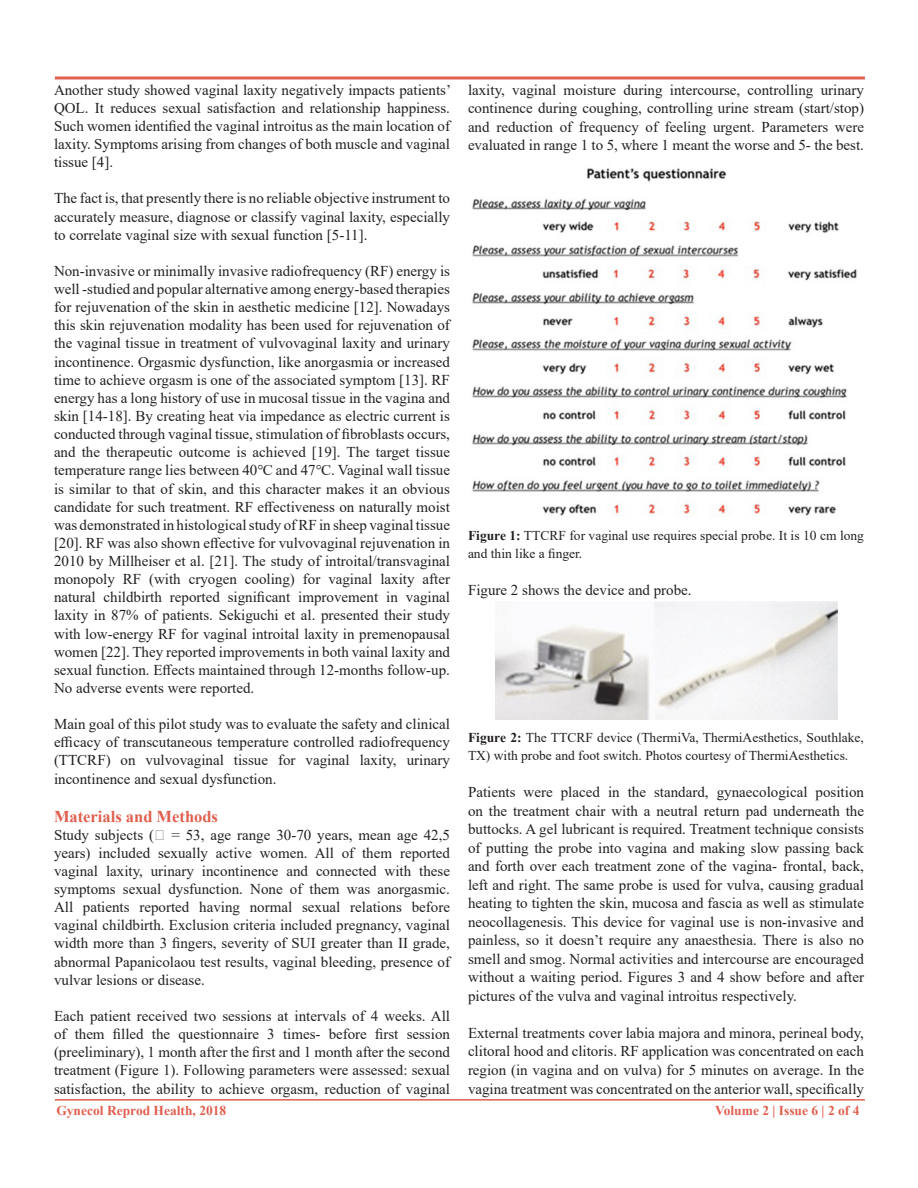
<style>
.page{position:relative;width:918px;height:1188px;background:#fff}
.page>*{position:absolute;margin:0;border:0;box-sizing:border-box;transform-origin:0 0}
.t1{font:700 16.5px "Times New Roman";color:#e05f4f}
.t2{font:15px/18.1px "Times New Roman";color:#231f20;text-align:justify}
.t3{font:13.5px/18.6px "Times New Roman";color:#231f20}
.t4{font:700 13.5px "Times New Roman";color:#e05f4f}
.s1{font-weight:700}
</style>
<div class="page">
<hr style="left:55px;top:1099px;width:810px;height:2px;background:#e05f4f">
<svg style="left:54px;top:76px;width:811px;height:4px;background:#e7867a"></svg>
<img style="left:472px;top:168px;width:385px;height:348px">
<img style="left:495px;top:601px;width:343px;height:118px">
<p class="t2" style="left:54px;top:80px;width:399px">Another study showed vaginal laxity negatively impacts patients’ QOL. It reduces sexual satisfaction and relationship happiness.<br>Such women identified the vaginal introitus as the main location of laxity. Symptoms arising from changes of both muscle and vaginal tissue [4].</p>
<p class="t2" style="left:54px;top:189px;width:398px">The fact is, that presently there is no reliable objective instrument to accurately measure, diagnose or classify vaginal laxity, especially to correlate vaginal size with sexual function [5-11].</p>
<p class="t2" style="left:54px;top:261px;width:398px">Non-invasive or minimally invasive radiofrequency (RF) energy is well -studied and popular alternative among energy-based therapies for rejuvenation of the skin in aesthetic medicine [12]. Nowadays this skin rejuvenation modality has been used for rejuvenation of the vaginal tissue in treatment of vulvovaginal laxity and urinary incontinence. Orgasmic dysfunction, like anorgasmia or increased time to achieve orgasm is one of the associated symptom [13]. RF energy has a long history of use in mucosal tissue in the vagina and skin [14-18]. By creating heat via impedance as electric current is conducted through vaginal tissue, stimulation of fibroblasts occurs, and the therapeutic outcome is achieved [19]. The target tissue temperature range lies between 40℃ and 47℃. Vaginal wall tissue is similar to that of skin, and this character makes it an obvious candidate for such treatment. RF effectiveness on naturally moist was demonstrated in histological study of RF in sheep vaginal tissue [20]. RF was also shown effective for vulvovaginal rejuvenation in 2010 by Millheiser et al. [21]. The study of introital/transvaginal monopoly RF (with cryogen cooling) for vaginal laxity after natural childbirth reported significant improvement in vaginal laxity in 87% of patients. Sekiguchi et al. presented their study with low-energy RF for vaginal introital laxity in premenopausal women [22]. They reported improvements in both vainal laxity and sexual function. Effects maintained through 12-months follow-up.<br>No adverse events were reported.</p>
<p class="t2" style="left:54px;top:715px;width:398px">Main goal of this pilot study was to evaluate the safety and clinical efficacy of transcutaneous temperature controlled radiofrequency (TTCRF) on vulvovaginal tissue for vaginal laxity, urinary incontinence and sexual dysfunction.</p>
<p class="t1" style="left:54px;top:804px;width:166px">Materials and Methods</p>
<p class="t2" style="left:54px;top:825px;width:398px">Study subjects (<span class="s1">⁪</span> = 53, age range 30-70 years, mean age 42,5 years) included sexually active women. All of them reported vaginal laxity, urinary incontinence and connected with these symptoms sexual dysfunction. None of them was anorgasmic.<br>All patients reported having normal sexual relations before vaginal childbirth. Exclusion criteria included pregnancy, vaginal width more than 3 fingers, severity of SUI greater than II grade, abnormal Papanicolaou test results, vaginal bleeding, presence of vulvar lesions or disease.</p>
<p class="t2" style="left:54px;top:1006px;width:398px">Each patient received two sessions at intervals of 4 weeks. All of them filled the questionnaire 3 times- before first session (preeliminary), 1 month after the first and 1 month after the second treatment (Figure 1). Following parameters were assessed: sexual satisfaction, the ability to achieve orgasm, reduction of vaginal</p>
<p class="t2" style="left:468px;top:80px;width:398px;line-height:18.6px">laxity, vaginal moisture during intercourse, controlling urinary continence during coughing, controlling urine stream (start/stop) and reduction of frequency of feeling urgent. Parameters were evaluated in range 1 to 5, where 1 meant the worse and 5- the best.</p>
<p class="t3" style="left:468px;top:525px;width:398px"><span class="s1">Figure 1:</span> TTCRF for vaginal use requires special probe. It is 10 cm long and thin like a finger.</p>
<p class="t2" style="left:468px;top:581px;width:225px">Figure 2 shows the device and probe.</p>
<p class="t3" style="left:468px;top:727px;width:398px"><span class="s1">Figure 2:</span> The TTCRF device (ThermiVa, ThermiAesthetics, Southlake,<br>TX) with probe and foot switch. Photos courtesy of ThermiAesthetics.</p>
<p class="t2" style="left:468px;top:782px;width:398px;line-height:18.6px">Patients were placed in the standard, gynaecological position on the treatment chair with a neutral return pad underneath the buttocks. A gel lubricant is required. Treatment technique consists of putting the probe into vagina and making slow passing back and forth over each treatment zone of the vagina- frontal, back, left and right. The same probe is used for vulva, causing gradual heating to tighten the skin, mucosa and fascia as well as stimulate neocollagenesis. This device for vaginal use is non-invasive and painless, so it doesn’t require any anaesthesia. There is also no smell and smog. Normal activities and intercourse are encouraged without a waiting period. Figures 3 and 4 show before and after pictures of the vulva and vaginal introitus respectively.</p>
<p class="t2" style="left:468px;top:1023px;width:398px;line-height:18.6px">External treatments cover labia majora and minora, perineal body, clitoral hood and clitoris. RF application was concentrated on each region (in vagina and on vulva) for 5 minutes on average. In the vagina treatment was concentrated on the anterior wall, specifically</p>
<p class="t4" style="left:56px;top:1101px;width:171px">Gynecol Reprod Health, 2018</p>
<p class="t4" style="left:715px;top:1101px;width:146px">Volume 2 | Issue 6 | 2 of 4</p>
</div>
